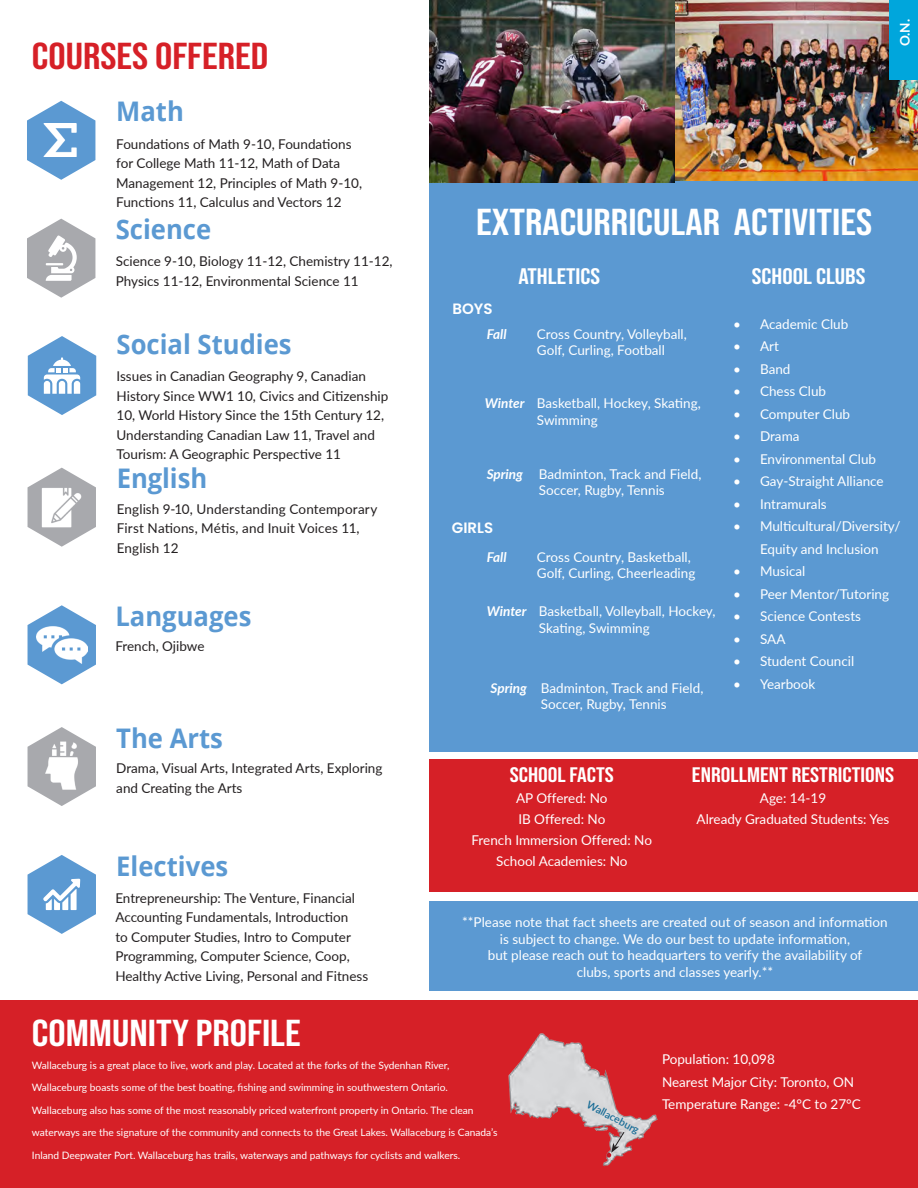
<style>
.page{position:relative;width:918px;height:1188px;background:#fff}
.page>*{position:absolute;margin:0;border:0;box-sizing:border-box;transform-origin:0 0}
.t1{font:37.5px "Bebas Neue";color:#fff;scale:1.15 1}
.t2{font:37.5px "Bebas Neue";color:#d62027;scale:1.15 1}
.t3{font:700 27px "Open Sans";color:#5b99d2;scale:.95 1}
.t4{font:22.5px "Bebas Neue";color:#fff;scale:1.15 1}
.t5{font:21px "Bebas Neue";color:#fff;scale:1.15 1}
.t6{font:600 15px "Poppins";color:#fff}
.t7{font:13.5px/16.5px "Lato";color:#fff}
.t8{font:13.5px/19.5px "Lato";color:#231f20}
.t9{font:italic 700 13.5px "Lato";color:#fff}
.t10{font:700 13.5px "Lato";color:#fff}
.t11{font:600 10.5px "Lato";color:#186c96}
.t12{font:10.2px "Lato";color:#fff}
</style>
<div class="page">
<img style="left:429px;top:0;width:489px;height:181px">
<div style="left:429px;top:181px;width:489px;height:571px;background:#5b99d2"></div>
<svg style="left:27px;top:101px;width:68px;height:79px"></svg>
<svg style="left:28px;top:336px;width:68px;height:79px"></svg>
<svg style="left:28px;top:605px;width:68px;height:79px"></svg>
<svg style="left:28px;top:727px;width:68px;height:79px"></svg>
<div style="left:429px;top:760px;width:489px;height:132px;background:#d62027"></div>
<div style="left:429px;top:901px;width:489px;height:90px;background:#5b99d2"></div>
<div style="left:0;top:1001px;width:918px;height:187px;background:#d62027"></div>
<svg style="left:27px;top:219px;width:68px;height:79px"></svg>
<img style="left:43px;top:124px;width:34px;height:33px">
<svg style="left:28px;top:468px;width:68px;height:79px"></svg>
<img style="left:40px;top:485px;width:44px;height:44px">
<img style="left:36px;top:619px;width:51px;height:51px">
<img style="left:35px;top:739px;width:54px;height:53px">
<svg style="left:28px;top:855px;width:68px;height:79px"></svg>
<img style="left:508px;top:1033px;width:150px;height:133px">
<div style="left:890px;top:0;width:28px;height:79px;background:#00a6dc"></div>
<svg style="left:607px;top:1131px;width:18px;height:27px"></svg>
<p class="t2" style="left:32px;top:35px;width:207px">COURSES OFFERED</p>
<p class="t3" style="left:116px;top:93px;width:73px">Math</p>
<p class="t8" style="left:116px;top:133px;width:247px">Foundations of Math 9-10, Foundations for College Math 11-12, Math of Data Management 12, Principles of Math 9-10, Functions 11, Calculus and Vectors 12</p>
<p class="t3" style="left:116px;top:210px;width:102px">Science</p>
<p class="t8" style="left:116px;top:251px;width:278px">Science 9-10, Biology 11-12, Chemistry 11-12,<br>Physics 11-12, Environmental Science 11</p>
<p class="t3" style="left:117px;top:325px;width:186px">Social Studies</p>
<p class="t8" style="left:117px;top:366px;width:273px">Issues in Canadian Geography 9, Canadian History Since WW1 10, Civics and Citizenship 10, World History Since the 15th Century 12, Understanding Canadian Law 11, Travel and Tourism: A Geographic Perspective 11</p>
<p class="t3" style="left:117px;top:459px;width:97px">English</p>
<p class="t8" style="left:117px;top:499px;width:262px">English 9-10, Understanding Contemporary<br>First Nations, Métis, and Inuit Voices 11,<br>English 12</p>
<p class="t3" style="left:115px;top:597px;width:145px">Languages</p>
<p class="t8" style="left:115px;top:636px;width:91px">French, Ojibwe</p>
<p class="t3" style="left:116px;top:719px;width:114px">The Arts</p>
<p class="t8" style="left:116px;top:758px;width:268px">Drama, Visual Arts, Integrated Arts, Exploring and Creating the Arts</p>
<p class="t3" style="left:116px;top:847px;width:119px">Electives</p>
<p class="t8" style="left:115px;top:888px;width:254px">Entrepreneurship: The Venture, Financial Accounting Fundamentals, Introduction<br>to Computer Studies, Intro to Computer Programming, Computer Science, Coop, Healthy Active Living, Personal and Fitness</p>
<p class="t10" style="left:895px;top:46px;width:29px;rotate:-90deg">O.N.</p>
<p class="t1" style="left:476px;top:200px;width:346px">EXTRACURRICULAR ACTIVITIES</p>
<p class="t4" style="left:518px;top:263px;width:73px">ATHLETICS</p>
<p class="t4" style="left:752px;top:263px;width:100px">SCHOOL CLUBS</p>
<p class="t7" style="left:733px;top:315px;width:117px">• Academic Club</p>
<p class="t7" style="left:733px;top:337px;width:47px">• Art</p>
<p class="t7" style="left:733px;top:360px;width:59px">• Band</p>
<p class="t7" style="left:733px;top:382px;width:95px">• Chess Club</p>
<p class="t7" style="left:733px;top:405px;width:119px">• Computer Club</p>
<p class="t7" style="left:733px;top:427px;width:68px">• Drama</p>
<p class="t7" style="left:733px;top:450px;width:145px">• Environmental Club</p>
<p class="t7" style="left:733px;top:472px;width:152px">• Gay-Straight Alliance</p>
<p class="t7" style="left:733px;top:495px;width:95px">• Intramurals</p>
<p class="t7" style="left:733px;top:514px;width:169px;line-height:22.5px;text-align:center">• Multicultural/Diversity/<br>Equity and Inclusion</p>
<p class="t7" style="left:733px;top:562px;width:74px">• Musical</p>
<p class="t7" style="left:733px;top:585px;width:158px">• Peer Mentor/Tutoring</p>
<p class="t7" style="left:733px;top:607px;width:129px">• Science Contests</p>
<p class="t7" style="left:733px;top:630px;width:54px">• SAA</p>
<p class="t7" style="left:733px;top:652px;width:123px">• Student Council</p>
<p class="t7" style="left:733px;top:675px;width:84px">• Yearbook</p>
<p class="t6" style="left:452px;top:300px;width:42px">BOYS</p>
<p class="t9" style="left:487px;top:324px;width:21px">Fall</p>
<p class="t7" style="left:537px;top:325px;width:151px">Cross Country, Volleyball,<br>Golf, Curling, Football</p>
<p class="t7" style="left:537px;top:394px;width:165px">Basketball, Hockey, Skating,<br>Swimming</p>
<p class="t9" style="left:485px;top:393px;width:41px">Winter</p>
<p class="t7" style="left:539px;top:465px;width:164px">Badminton, Track and Field,<br>Soccer, Rugby, Tennis</p>
<p class="t9" style="left:487px;top:464px;width:38px">Spring</p>
<p class="t6" style="left:452px;top:519px;width:43px">GIRLS</p>
<p class="t9" style="left:487px;top:547px;width:21px">Fall</p>
<p class="t7" style="left:537px;top:548px;width:160px">Cross Country, Basketball,<br>Golf, Curling, Cheerleading</p>
<p class="t7" style="left:539px;top:602px;width:178px">Basketball, Volleyball, Hockey,<br>Skating, Swimming</p>
<p class="t9" style="left:487px;top:601px;width:41px">Winter</p>
<p class="t7" style="left:541px;top:679px;width:164px">Badminton, Track and Field,<br>Soccer, Rugby, Tennis</p>
<p class="t9" style="left:491px;top:678px;width:38px">Spring</p>
<p class="t5" style="left:510px;top:763px;width:92px">SCHOOL FACTS</p>
<p class="t7" style="left:516px;top:789px;width:93px">AP Offered: No</p>
<p class="t7" style="left:518px;top:810px;width:88px">IB Offered: No</p>
<p class="t7" style="left:472px;top:831px;width:182px">French Immersion Offered: No</p>
<p class="t7" style="left:496px;top:852px;width:133px">School Academies: No</p>
<p class="t5" style="left:692px;top:763px;width:177px">ENROLLMENT RESTRICTIONS</p>
<p class="t7" style="left:760px;top:789px;width:68px">Age: 14-19</p>
<p class="t7" style="left:697px;top:810px;width:194px">Already Graduated Students: Yes</p>
<p class="t7" style="left:462px;top:914px;width:427px;text-align:center">**Please note that fact sheets are created out of season and information is subject to change. We do our best to update information,<br>but please reach out to headquarters to verify the availability of<br>clubs, sports and classes yearly.**</p>
<p class="t1" style="left:32px;top:1012px;width:235px">COMMUNITY PROFILE</p>
<p class="t12" style="left:32px;top:1058px;width:419px">Wallaceburg is a great place to live, work and play. Located at the forks of the Sydenhan River,</p>
<p class="t12" style="left:32px;top:1080px;width:417px">Wallaceburg boasts some of the best boating, fishing and swimming in southwestern Ontario.</p>
<p class="t12" style="left:32px;top:1103px;width:443px">Wallaceburg also has some of the most reasonably priced waterfront property in Ontario. The clean</p>
<p class="t12" style="left:32px;top:1125px;width:467px">waterways are the signature of the community and connects to the Great Lakes. Wallaceburg is Canada’s</p>
<p class="t12" style="left:32px;top:1148px;width:430px">Inland Deepwater Port. Wallaceburg has trails, waterways and pathways for cyclists and walkers.</p>
<p class="t11" style="left:591px;top:1097px;width:59px;rotate:28deg">Wallaceburg</p>
<p class="t7" style="left:662px;top:1051px;width:114px">Population: 10,098</p>
<p class="t7" style="left:662px;top:1073px;width:194px">Nearest Major City: Toronto, ON</p>
<p class="t7" style="left:662px;top:1096px;width:200px">Temperature Range: -4°C to 27°C</p>
</div>
